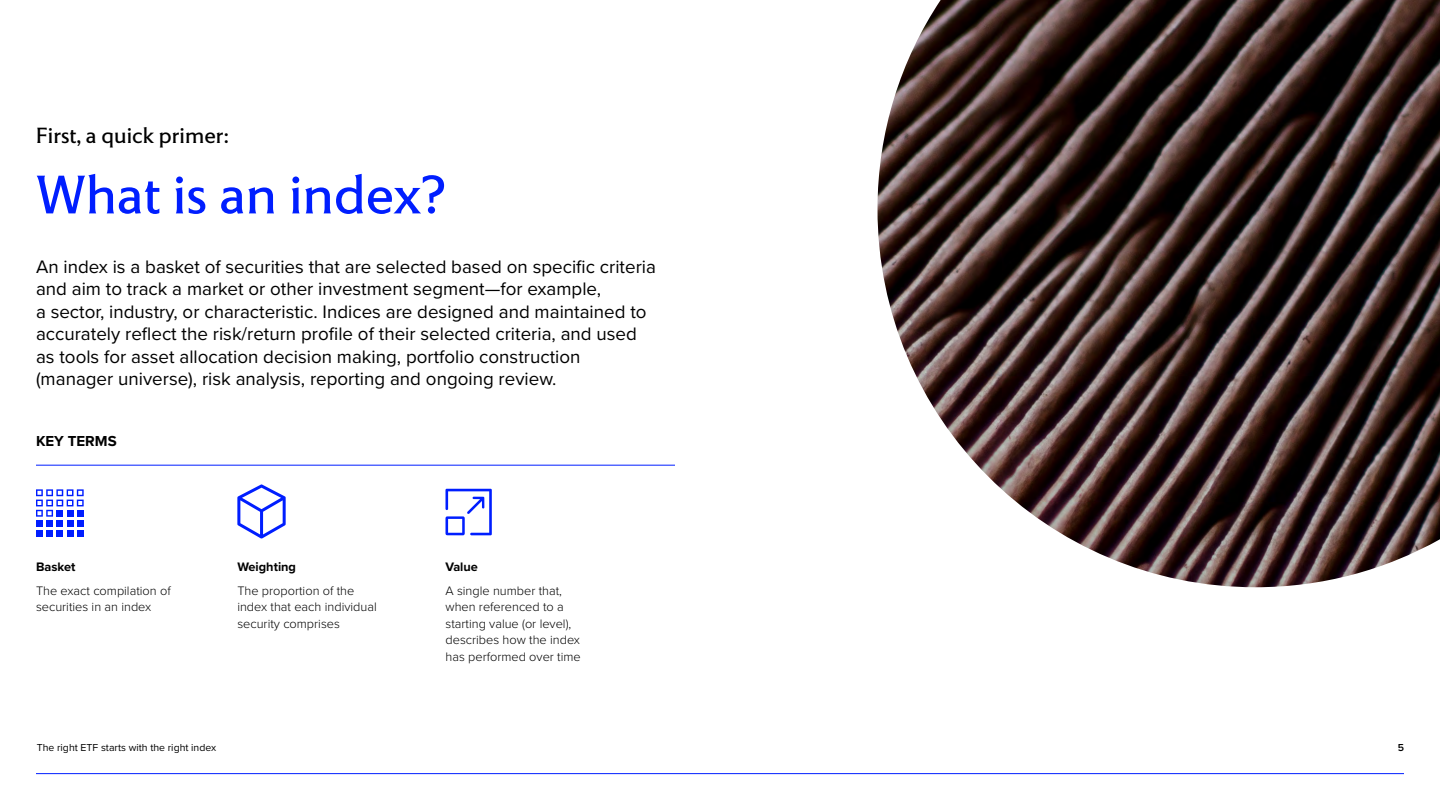
<style>
.page{position:relative;width:1440px;height:810px;background:#fff}
.page>*{position:absolute;margin:0;border:0;box-sizing:border-box;transform-origin:0 0}
.t1{font:55.5px "LSEG Motto";color:#001eff}
.t2{font:22.5px "LSEG Motto";color:#000}
.t3{font:18.75px/22.5px "Proxima Nova";color:#000}
.t4{font:700 15px "Proxima Nova";color:#000}
.t5{font:300 12.75px/16.5px "Proxima Nova";color:#000}
.t6{font:700 12.75px "Proxima Nova";color:#000}
.t7{font:10.5px "Proxima Nova";color:#000}
.t8{font:600 10.5px "Proxima Nova";color:#000}
</style>
<div class="page">
<hr style="left:36px;top:773px;width:1368px;height:1px;background:#001eff">
<hr style="left:36px;top:465px;width:639px;height:1px;background:#001eff">
<img style="left:878px;top:0;width:562px;height:587px">
<div style="left:36px;top:520px;width:7px;height:7px;background:#001eff"></div>
<div style="left:36px;top:530px;width:7px;height:7px;background:#001eff"></div>
<div style="left:46px;top:520px;width:7px;height:7px;background:#001eff"></div>
<div style="left:46px;top:530px;width:7px;height:7px;background:#001eff"></div>
<div style="left:56px;top:520px;width:7px;height:7px;background:#001eff"></div>
<div style="left:56px;top:530px;width:7px;height:7px;background:#001eff"></div>
<svg style="left:36px;top:489px;width:48px;height:28px"></svg>
<div style="left:77px;top:510px;width:7px;height:7px;background:#001eff"></div>
<div style="left:67px;top:520px;width:6px;height:7px;background:#001eff"></div>
<div style="left:67px;top:530px;width:6px;height:7px;background:#001eff"></div>
<div style="left:77px;top:520px;width:7px;height:7px;background:#001eff"></div>
<div style="left:77px;top:530px;width:7px;height:7px;background:#001eff"></div>
<svg style="left:446px;top:489px;width:46px;height:46px"></svg>
<svg style="left:237px;top:484px;width:49px;height:54px"></svg>
<p class="t2" style="left:36px;top:122px;width:194px">First, a quick primer:</p>
<h1 class="t1" style="left:36px;top:162px;width:411px">What is an index?</h1>
<p class="t3" style="left:36px;top:255px;width:622px">An index is a basket of securities that are selected based on specific criteria and aim to track a market or other investment segment—for example,<br>a sector, industry, or characteristic. Indices are designed and maintained to accurately reflect the risk/return profile of their selected criteria, and used as tools for asset allocation decision making, portfolio construction (manager universe), risk analysis, reporting and ongoing review.</p>
<p class="t4" style="left:36px;top:430px;width:82px">KEY TERMS</p>
<p class="t6" style="left:36px;top:557px;width:41px">Basket</p>
<p class="t5" style="left:36px;top:582px;width:136px">The exact compilation of securities in an index</p>
<p class="t6" style="left:237px;top:557px;width:60px">Weighting</p>
<p class="t5" style="left:237px;top:582px;width:141px">The proportion of the index that each individual security comprises</p>
<p class="t7" style="left:37px;top:740px;width:181px">The right ETF starts with the right index</p>
<p class="t6" style="left:446px;top:557px;width:34px">Value</p>
<p class="t5" style="left:446px;top:582px;width:137px">A single number that, when referenced to a starting value (or level), describes how the index has performed over time</p>
<p class="t8" style="left:1398px;top:740px;width:8px">5</p>
</div>
